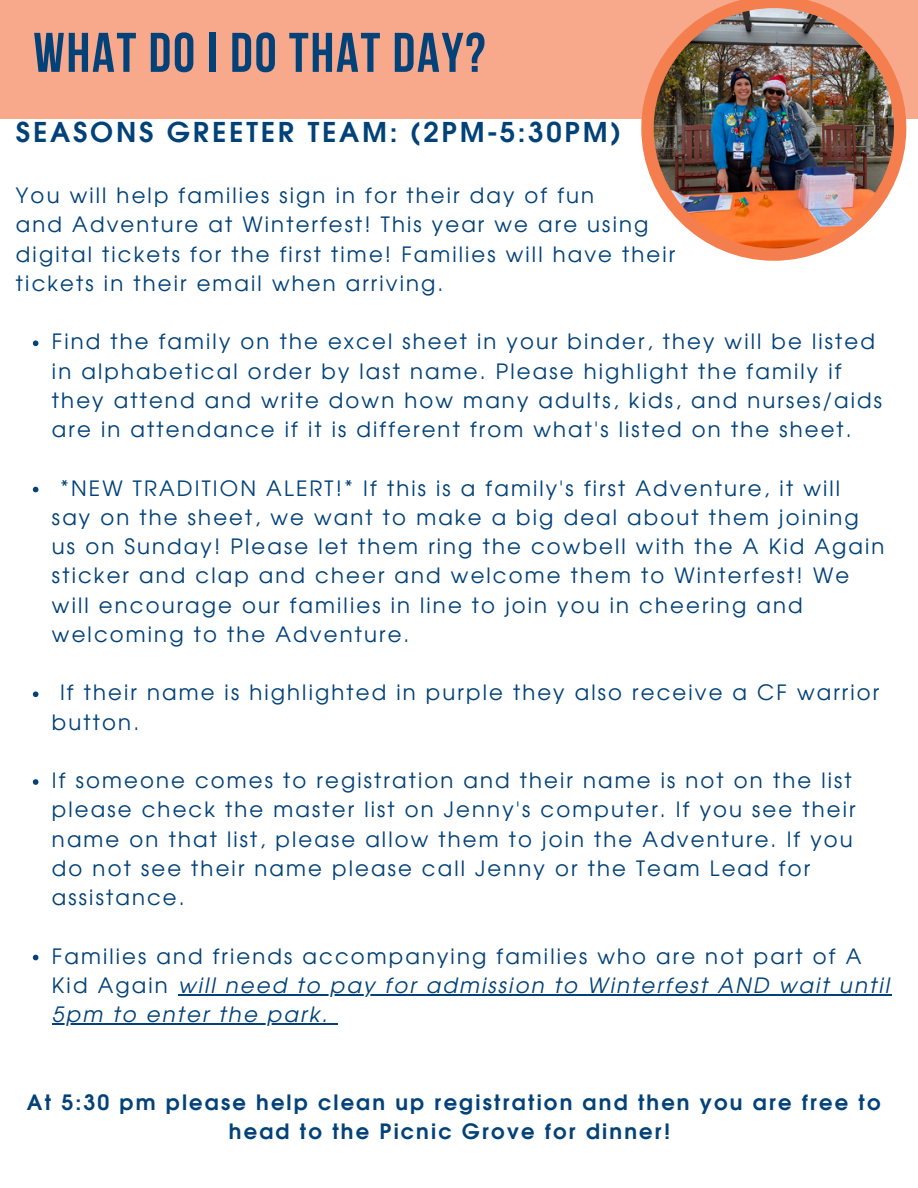
<style>
.page{position:relative;width:918px;height:1188px;background:#fff}
.page>*{position:absolute;margin:0;border:0;box-sizing:border-box;transform-origin:0 0}
.t1{font:700 55.65px "Bebas Neue";letter-spacing:.03em;color:#024279}
.t2{font:700 27.3px "Evolventa";letter-spacing:.1em;color:#024279}
.t3{font:21.15px/29.2px "Evolventa";letter-spacing:.105em;color:#024279}
.t4{font:italic 21.15px/29.2px "Evolventa";letter-spacing:.105em;color:#024279}
.t5{font:700 21.15px/29.2px "Evolventa";letter-spacing:.105em;color:#024279;text-align:center}
.s1{font-style:normal}
</style>
<div class="page">
<div style="left:0;top:0;width:918px;height:118px;background:#f8a88b"></div>
<svg style="left:641px;top:0;width:265px;height:261px"></svg>
<img style="left:654px;top:8px;width:240px;height:240px;border-radius:50%">
<svg style="left:33px;top:340px;width:5px;height:6px"></svg>
<svg style="left:33px;top:487px;width:5px;height:5px"></svg>
<svg style="left:33px;top:691px;width:5px;height:6px"></svg>
<svg style="left:33px;top:779px;width:5px;height:6px"></svg>
<svg style="left:33px;top:955px;width:5px;height:5px"></svg>
<hr style="left:178px;top:994px;width:713px;height:1px;background:#024279">
<hr style="left:52px;top:1023px;width:277px;height:1px;background:#024279">
<p class="t1" style="left:33px;top:30px;width:454px">WHAT DO I DO THAT DAY?</p>
<p class="t2" style="left:16px;top:121px;width:606px">SEASONS GREETER TEAM: (2PM-5:30PM)</p>
<p class="t3" style="left:16px;top:182px;width:580px">You will help families sign in for their day of fun</p>
<p class="t3" style="left:16px;top:212px;width:634px">and Adventure at Winterfest! This year we are using</p>
<p class="t3" style="left:16px;top:241px;width:661px">digital tickets for the first time! Families will have their</p>
<p class="t3" style="left:16px;top:270px;width:429px">tickets in their email when arriving.</p>
<p class="t3" style="left:52px;top:329px;width:832px">Find the family on the excel sheet in your binder, they will be listed in alphabetical order by last name. Please highlight the family if they attend and write down how many adults, kids, and nurses/aids are in attendance if it is different from what's listed on the sheet.</p>
<p class="t3" style="left:52px;top:475px;width:834px;text-indent:8px">*NEW TRADITION ALERT!* If this is a family's first Adventure, it will<br>say on the sheet, we want to make a big deal about them joining us on Sunday! Please let them ring the cowbell with the A Kid Again sticker and clap and cheer and welcome them to Winterfest! We will encourage our families in line to join you in cheering and welcoming to the Adventure.</p>
<p class="t3" style="left:52px;top:680px;width:829px;text-indent:8px">If their name is highlighted in purple they also receive a CF warrior button.</p>
<p class="t3" style="left:52px;top:767px;width:805px">If someone comes to registration and their name is not on the list please check the master list on Jenny's computer. If you see their name on that list, please allow them to join the Adventure. If you do not see their name please call Jenny or the Team Lead for assistance.</p>
<p class="t4" style="left:52px;top:943px;width:839px"><span class="s1">Families and friends accompanying families who are not part of A<br>Kid Again</span> will need to pay for admission to Winterfest AND wait until<br>5pm to enter the park.</p>
<p class="t5" style="left:27px;top:1089px;width:855px">At 5:30 pm please help clean up registration and then you are free to head to the Picnic Grove for dinner!</p>
</div>
